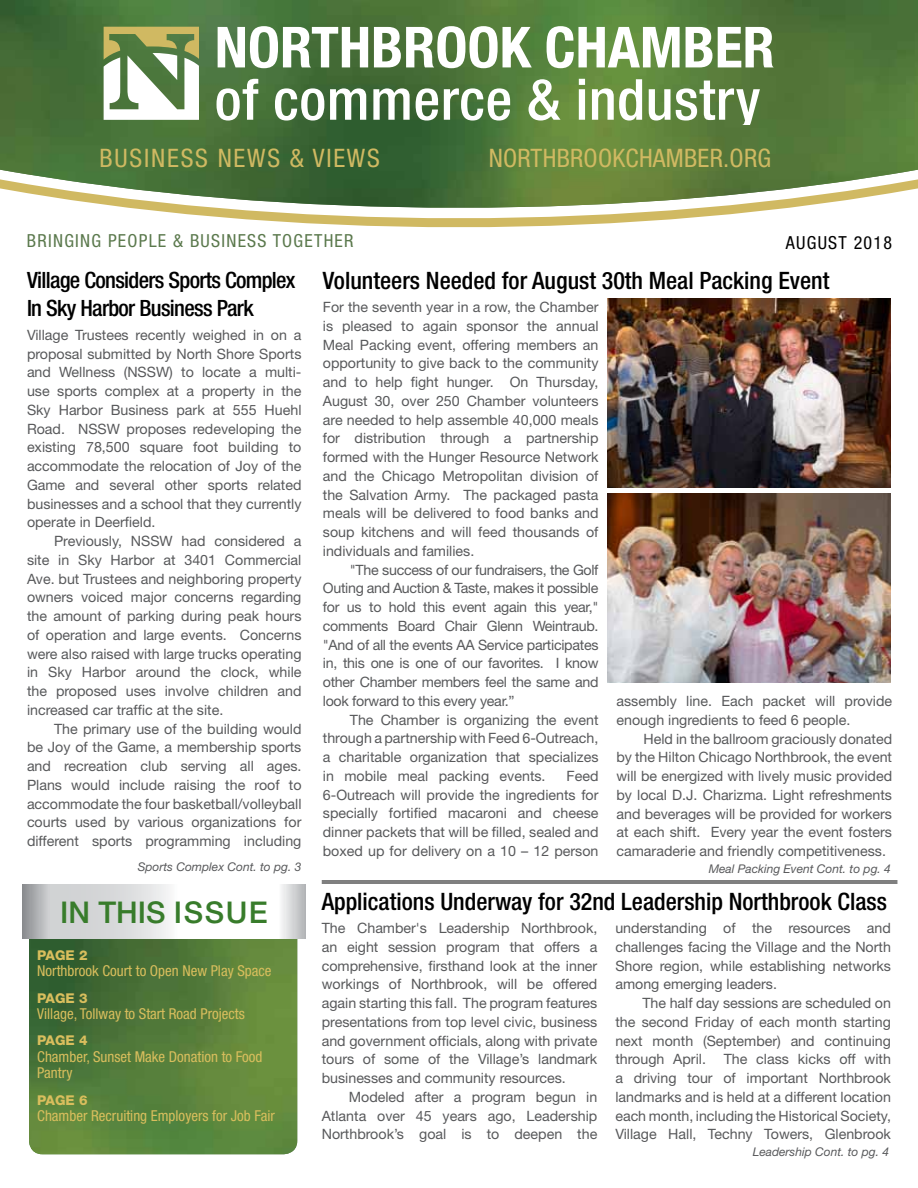
<style>
.page{position:relative;width:918px;height:1188px;background:#fff}
.page>*{position:absolute;margin:0;border:0;box-sizing:border-box;transform-origin:0 0}
.t1{font:500 30px "Helvetica Neue";letter-spacing:.025em;color:#387c2b}
.t2{font:condensed 25.5px "Helvetica Neue";letter-spacing:.01em;color:#d0b962}
.t3{font:condensed 25.5px "Helvetica Neue";letter-spacing:.07em;color:#d0b962}
.t4{font:500 condensed 24px "Helvetica Neue";color:#000}
.t5{font:500 condensed 22.5px/28.8px "Helvetica Neue";letter-spacing:-.03em;color:#000}
.t6{font:condensed 18px "Helvetica Neue";letter-spacing:.07em;color:#5b794d}
.t7{font:condensed 18px "Helvetica Neue";letter-spacing:.07em;color:#000}
.t8{font:condensed 15px/16.5px "Helvetica Neue";color:#d9be5d}
.t9{font:14.25px/18.8px "Helvetica Neue";color:#58595b;text-align:justify}
.t10{font:800 13.5px "Helvetica Neue";color:#d9be5d}
.t11{font:italic 12px "Helvetica Neue";color:#58595b}
</style>
<div class="page">
<svg style="left:273px;top:221px;width:371px;height:7px;fill:#d0b962"></svg>
<svg style="left:140px;top:209px;width:637px;height:12px"></svg>
<img style="left:0;top:0;width:918px;height:209px">
<svg style="left:104px;top:27px;width:95px;height:93px"></svg>
<svg style="left:218px;top:26px;width:150px;height:42px"></svg>
<svg style="left:374px;top:26px;width:158px;height:42px"></svg>
<svg style="left:547px;top:26px;width:133px;height:42px"></svg>
<svg style="left:686px;top:27px;width:26px;height:40px"></svg>
<svg style="left:718px;top:27px;width:55px;height:40px"></svg>
<svg style="left:217px;top:79px;width:41px;height:42px"></svg>
<svg style="left:275px;top:88px;width:49px;height:33px"></svg>
<svg style="left:330px;top:88px;width:36px;height:32px"></svg>
<svg style="left:373px;top:88px;width:37px;height:32px"></svg>
<svg style="left:416px;top:88px;width:22px;height:33px"></svg>
<svg style="left:444px;top:88px;width:66px;height:33px"></svg>
<svg style="left:529px;top:79px;width:32px;height:42px"></svg>
<svg style="left:579px;top:79px;width:6px;height:41px"></svg>
<svg style="left:592px;top:79px;width:50px;height:42px"></svg>
<svg style="left:649px;top:81px;width:111px;height:44px"></svg>
<img style="left:29px;top:938px;width:268px;height:216px">
<svg style="left:22px;top:884px;width:284px;height:54px"></svg>
<hr style="left:322px;top:880px;width:575px;height:1px;background:#000">
<hr style="left:322px;top:883px;width:575px;height:1px;background:#000">
<img style="left:608px;top:298px;width:283px;height:190px">
<img style="left:608px;top:494px;width:283px;height:188px">
<h2 class="t3" style="left:100px;top:144px;width:282px">BUSINESS NEWS &amp; VIEWS</h2>
<h2 class="t2" style="left:489px;top:144px;width:284px">NorthbrookChamber.org</h2>
<p class="t6" style="left:27px;top:230px;width:184px">Bringing people &amp; Business</p>
<p class="t6" style="left:273px;top:230px;width:82px">Together</p>
<p class="t7" style="left:786px;top:232px;width:108px">August 2018</p>
<h3 class="t5" style="left:27px;top:265px;width:270px">Village Considers Sports Complex<br>In Sky Harbor Business Park</h3>
<p class="t9" style="left:27px;top:325px;width:276px">Village Trustees recently weighed in on a proposal submitted by North Shore Sports and Wellness (NSSW) to locate a multi&shy;use sports complex at a property in the Sky Harbor Business park at 555 Huehl Road. NSSW proposes redeveloping the existing 78,500 square foot building to accommodate the relocation of Joy of the Game and several other sports related businesses and a school that they currently operate in Deerfield.</p>
<p class="t9" style="left:27px;top:531px;width:276px;text-indent:27px">Previously, NSSW had considered a site in Sky Harbor at 3401 Commercial Ave. but Trustees and neighboring property owners voiced major concerns regarding the amount of parking during peak hours of operation and large events. Concerns were also raised with large trucks operating in Sky Harbor around the clock, while the proposed uses involve children and increased car traffic at the site.</p>
<p class="t9" style="left:27px;top:719px;width:276px;text-indent:27px">The primary use of the building would be Joy of the Game, a membership sports and recreation club serving all ages.<br>Plans would include raising the roof to accommodate the four basketball/volleyball courts used by various organizations for different sports programming including</p>
<p class="t11" style="left:138px;top:859px;width:165px">Sports Complex Cont. to pg. 3</p>
<h1 class="t1" style="left:60px;top:895px;width:209px">IN THIS ISSUE</h1>
<p class="t10" style="left:37px;top:947px;width:52px">PAGE 2</p>
<p class="t8" style="left:37px;top:963px;width:236px">Northbrook Court to Open New Play Space</p>
<p class="t10" style="left:37px;top:990px;width:52px">PAGE 3</p>
<p class="t8" style="left:37px;top:1005px;width:209px">Village, Tollway to Start Road Projects</p>
<p class="t10" style="left:37px;top:1032px;width:52px">PAGE 4</p>
<p class="t8" style="left:37px;top:1048px;width:227px">Chamber, Sunset Make Donation to Food<br>Pantry</p>
<p class="t10" style="left:37px;top:1092px;width:52px">PAGE 6</p>
<p class="t8" style="left:37px;top:1107px;width:239px">Chamber Recruiting Employers for Job Fair</p>
<h3 class="t4" style="left:323px;top:266px;width:508px">Volunteers Needed for August 30th Meal Packing Event</h3>
<p class="t9" style="left:323px;top:297px;width:277px">For the seventh year in a row, the Chamber is pleased to again sponsor the annual Meal Packing event, offering members an opportunity to give back to the community and to help fight hunger. On Thursday, August 30, over 250 Chamber volunteers are needed to help assemble 40,000 meals for distribution through a partnership formed with the Hunger Resource Network and the Chicago Metropolitan division of the Salvation Army. The packaged pasta meals will be delivered to food banks and soup kitchens and will feed thousands of individuals and families.</p>
<p class="t9" style="left:323px;top:560px;width:277px;text-indent:27px">"The success of our fundraisers, the Golf Outing and Auction &amp; Taste, makes it possible for us to hold this event again this year," comments Board Chair Glenn Weintraub. "And of all the events AA Service participates in, this one is one of our favorites. I know other Chamber members feel the same and look forward to this every year.”</p>
<p class="t9" style="left:323px;top:710px;width:277px;text-indent:27px">The Chamber is organizing the event through a partnership with Feed 6-Outreach, a charitable organization that specializes in mobile meal packing events.</p>
<p class="t9" style="left:616px;top:691px;width:277px">assembly line. Each packet will provide enough ingredients to feed 6 people.</p>
<p class="t9" style="left:616px;top:729px;width:277px;text-indent:27px">Held in the ballroom graciously donated by the Hilton Chicago Northbrook, the event will be energized with lively music provided by local D.J. Charizma. Light refreshments and beverages will be provided for workers at each shift. Every year the event fosters camaraderie and friendly competitiveness.</p>
<p class="t9" style="left:323px;top:766px;width:277px;text-indent:244px">Feed 6-Outreach will provide the ingredients for specially fortified macaroni and cheese dinner packets that will be filled, sealed and boxed up for delivery on a 10 – 12 person</p>
<p class="t11" style="left:709px;top:862px;width:184px">Meal Packing Event Cont. to pg. 4</p>
<h3 class="t4" style="left:322px;top:887px;width:567px">Applications Underway for 32nd Leadership Northbrook Class</h3>
<p class="t9" style="left:322px;top:918px;width:277px">The Chamber's Leadership Northbrook, an eight session program that offers a comprehensive, firsthand look at the inner workings of Northbrook, will be offered again starting this fall. The program features presentations from top level civic, business and government officials, along with private tours of some of the Village’s landmark businesses and community resources.</p>
<p class="t9" style="left:322px;top:1087px;width:277px;text-indent:27px">Modeled after a program begun in Atlanta over 45 years ago, Leadership Northbrook’s goal is to deepen the</p>
<p class="t9" style="left:615px;top:919px;width:277px">understanding of the resources and challenges facing the Village and the North Shore region, while establishing networks among emerging leaders.</p>
<p class="t9" style="left:615px;top:994px;width:277px;text-indent:27px">The half day sessions are scheduled on the second Friday of each month starting next month (September) and continuing through April. The class kicks off with a driving tour of important Northbrook landmarks and is held at a different location each month, including the Historical Society, Village Hall, Techny Towers, Glenbrook</p>
<p class="t11" style="left:753px;top:1144px;width:138px">Leadership Cont. to pg. 4</p>
</div>
